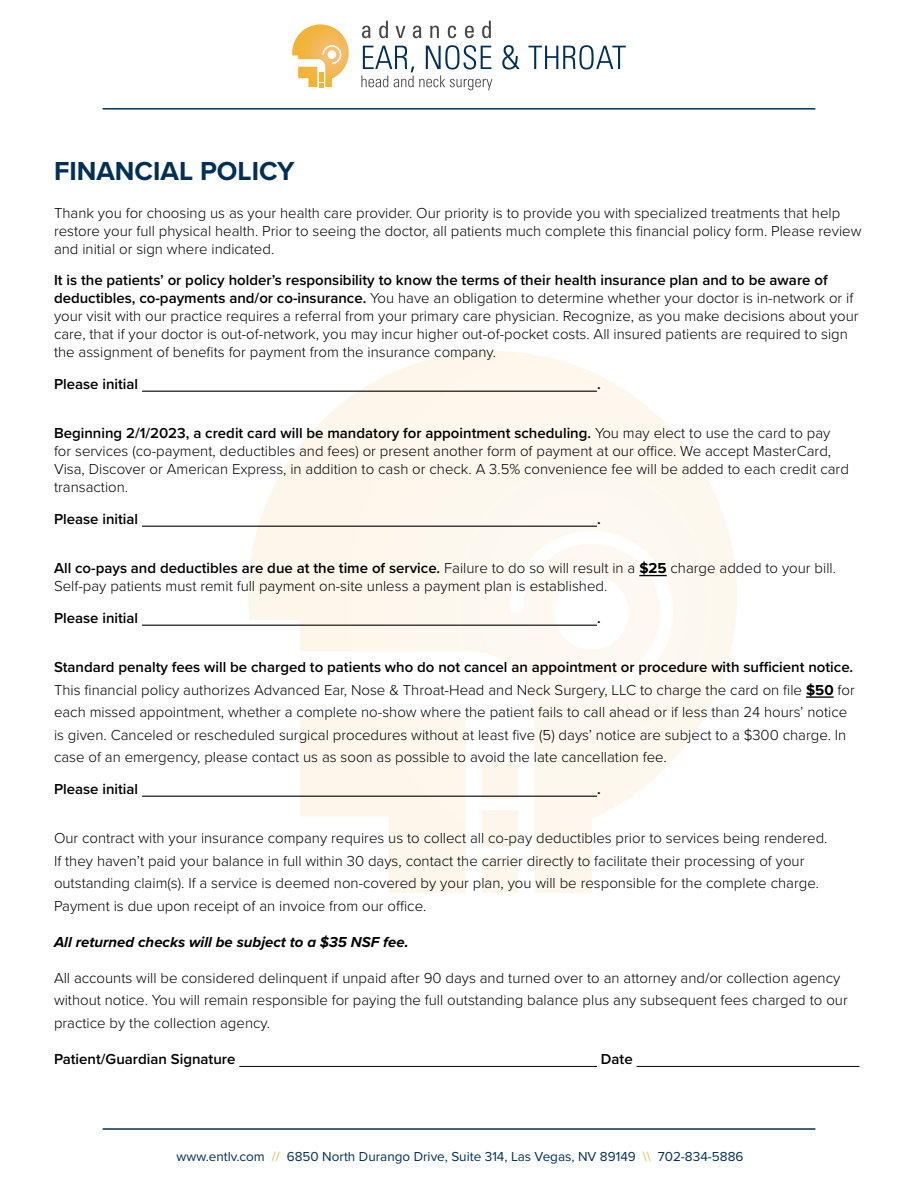
<style>
.page{position:relative;width:918px;height:1188px;background:#fff}
.page>*{position:absolute;margin:0;border:0;box-sizing:border-box;transform-origin:0 0}
.t1{font:700 27px "Proxima Nova";color:#003057}
.t2{font:300 15px/18px "Proxima Nova";color:#000}
.t3{font:600 15px "Proxima Nova";color:#000}
.t4{font:italic 700 15px "Proxima Nova";color:#000}
.t5{font:13.5px "Proxima Nova";color:#003057}
.s1{font-weight:600}
.s2{font-weight:700}
.s3{color:#f3b336}
</style>
<div class="page">
<svg style="left:362px;top:26px;width:9px;height:12px"></svg>
<svg style="left:379px;top:21px;width:9px;height:17px"></svg>
<svg style="left:396px;top:26px;width:9px;height:12px"></svg>
<svg style="left:413px;top:26px;width:8px;height:12px"></svg>
<svg style="left:430px;top:26px;width:9px;height:12px"></svg>
<svg style="left:448px;top:26px;width:8px;height:12px"></svg>
<svg style="left:465px;top:26px;width:9px;height:12px"></svg>
<svg style="left:482px;top:21px;width:9px;height:17px"></svg>
<svg style="left:502px;top:45px;width:18px;height:24px"></svg>
<svg style="left:528px;top:45px;width:98px;height:24px"></svg>
<svg style="left:361px;top:45px;width:131px;height:45px"></svg>
<svg style="left:292px;top:24px;width:57px;height:63px"></svg>
<hr style="left:103px;top:1128px;width:712px;height:2px;background:#003057">
<hr style="left:103px;top:108px;width:712px;height:2px;background:#003057">
<svg style="left:248px;top:351px;width:489px;height:542px"></svg>
<div style="left:482px;top:858px;width:36px;height:35px;background:#fdf7eb"></div>
<div style="left:482px;top:810px;width:36px;height:36px;background:#fdf7eb"></div>
<div style="left:482px;top:763px;width:36px;height:36px;background:#fdf7eb"></div>
<hr style="left:142px;top:391px;width:455px;height:1px;background:#000">
<hr style="left:142px;top:526px;width:455px;height:1px;background:#000">
<svg style="left:504px;top:525px;width:175px;height:175px"></svg>
<hr style="left:142px;top:625px;width:455px;height:1px;background:#000">
<hr style="left:806px;top:696px;width:28px;height:2px;background:#000">
<hr style="left:142px;top:796px;width:455px;height:1px;background:#000">
<hr style="left:239px;top:1066px;width:358px;height:1px;background:#000">
<hr style="left:637px;top:1066px;width:223px;height:1px;background:#000">
<h1 class="t1" style="left:54px;top:151px;width:242px">FINANCIAL POLICY</h1>
<p class="t2" style="left:54px;top:203px;width:809px">Thank you for choosing us as your health care provider. Our priority is to provide you with specialized treatments that help restore your full physical health. Prior to seeing the doctor, all patients much complete this financial policy form. Please review and initial or sign where indicated.</p>
<p class="t2" style="left:54px;top:271px;width:806px"><span class="s1">It is the patients’ or policy holder’s responsibility to know the terms of their health insurance plan and to be aware of deductibles, co-payments and/or co-insurance.</span> You have an obligation to determine whether your doctor is in-network or if your visit with our practice requires a referral from your primary care physician. Recognize, as you make decisions about your care, that if your doctor is out-of-network, you may incur higher out-of-pocket costs. All insured patients are required to sign the assignment of benefits for payment from the insurance company.</p>
<p class="t3" style="left:54px;top:373px;width:86px">Please initial</p>
<p class="t3" style="left:597px;top:373px;width:5px">.</p>
<p class="t2" style="left:54px;top:424px;width:796px"><span class="s1">Beginning 2/1/2023, a credit card will be mandatory for appointment scheduling.</span> You may elect to use the card to pay for services (co-payment, deductibles and fees) or present another form of payment at our office. We accept MasterCard, Visa, Discover or American Express, in addition to cash or check. A 3.5% convenience fee will be added to each credit card transaction.</p>
<p class="t3" style="left:54px;top:508px;width:86px">Please initial</p>
<p class="t3" style="left:597px;top:508px;width:5px">.</p>
<p class="t2" style="left:54px;top:559px;width:784px"><span class="s1">All co-pays and deductibles are due at the time of service.</span> Failure to do so will result in a <span class="s2">$25</span> charge added to your bill.<br>Self-pay patients must remit full payment on-site unless a payment plan is established.</p>
<p class="t3" style="left:54px;top:607px;width:86px">Please initial</p>
<p class="t3" style="left:597px;top:607px;width:5px">.</p>
<p class="t2" style="left:54px;top:655px;width:802px;line-height:22.5px"><span class="s1">Standard penalty fees will be charged to patients who do not cancel an appointment or procedure with sufficient notice.<br></span>This financial policy authorizes Advanced Ear, Nose &amp; Throat-Head and Neck Surgery, LLC to charge the card on file <span class="s2">$50</span> for each missed appointment, whether a complete no-show where the patient fails to call ahead or if less than 24 hours’ notice is given. Canceled or rescheduled surgical procedures without at least five (5) days’ notice are subject to a $300 charge. In case of an emergency, please contact us as soon as possible to avoid the late cancellation fee.</p>
<p class="t3" style="left:54px;top:778px;width:86px">Please initial</p>
<p class="t3" style="left:597px;top:778px;width:5px">.</p>
<p class="t2" style="left:54px;top:826px;width:775px;line-height:22.5px">Our contract with your insurance company requires us to collect all co-pay deductibles prior to services being rendered.<br>If they haven’t paid your balance in full within 30 days, contact the carrier directly to facilitate their processing of your outstanding claim(s). If a service is deemed non-covered by your plan, you will be responsible for the complete charge.<br>Payment is due upon receipt of an invoice from our office.</p>
<p class="t4" style="left:54px;top:931px;width:356px">All returned checks will be subject to a $35 NSF fee.</p>
<p class="t2" style="left:54px;top:966px;width:795px;line-height:22.5px">All accounts will be considered delinquent if unpaid after 90 days and turned over to an attorney and/or collection agency without notice. You will remain responsible for paying the full outstanding balance plus any subsequent fees charged to our practice by the collection agency.</p>
<p class="t3" style="left:54px;top:1048px;width:183px">Patient/Guardian Signature</p>
<p class="t3" style="left:601px;top:1048px;width:33px">Date</p>
<p class="t5" style="left:177px;top:1147px;width:568px">www.entlv.com <span class="s3">//</span> 6850 North Durango Drive, Suite 314, Las Vegas, NV 89149 <span class="s3">\\</span> 702-834-5886</p>
</div>
